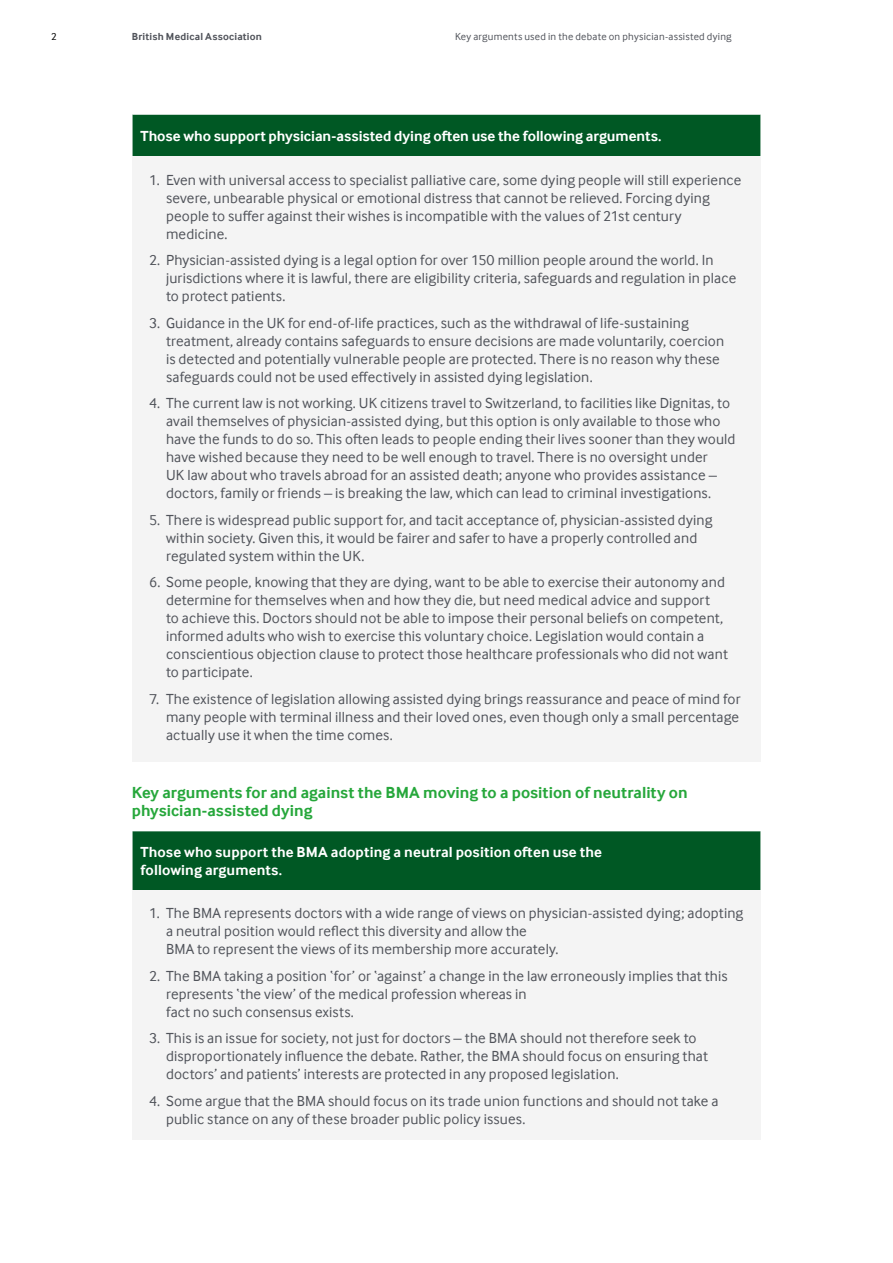
<style>
.page{position:relative;width:893px;height:1263px;background:#fff}
.page>*{position:absolute;margin:0;border:0;box-sizing:border-box;transform-origin:0 0}
.t1{font:700 16.5px/18px "Inter Face";color:#26a73b}
.t2{font:15px/18px "Inter Face";letter-spacing:.01em;color:#50535a}
.t3{font:700 15px/18px "Inter Face";letter-spacing:.005em;color:#fff}
.t4{font:10.5px "Inter Face";letter-spacing:.025em;color:#50535a}
.t5{font:700 10.5px "Inter Face";letter-spacing:.02em;color:#50535a}
.t6{font:10.5px "Inter Face";color:#000}
</style>
<div class="page">
<div style="left:132px;top:114px;width:629px;height:43px;background:#005824"></div>
<div style="left:132px;top:157px;width:629px;height:605px;background:#f4f4f4"></div>
<hr style="left:132px;top:114px;width:629px;height:1px;background:#fff">
<hr style="left:132px;top:114px;width:1px;height:43px;background:#fff">
<div style="left:132px;top:831px;width:629px;height:59px;background:#005824"></div>
<div style="left:132px;top:890px;width:629px;height:250px;background:#f4f4f4"></div>
<hr style="left:132px;top:831px;width:1px;height:59px;background:#fff">
<p class="t6" style="left:51px;top:31px;width:7px">2</p>
<p class="t5" style="left:132px;top:30px;width:132px">British Medical Association</p>
<p class="t4" style="left:455px;top:31px;width:278px">Key arguments used in the debate on physician-assisted dying</p>
<p class="t3" style="left:141px;top:126px;width:522px">Those who support physician-assisted dying often use the following arguments.</p>
<p class="t2" style="left:166px;top:171px;width:577px;text-indent:-17px">1. Even with universal access to specialist palliative care, some dying people will still experience severe, unbearable physical or emotional distress that cannot be relieved. Forcing dying people to suffer against their wishes is incompatible with the values of 21st century medicine.</p>
<p class="t2" style="left:166px;top:251px;width:572px;text-indent:-17px">2. Physician-assisted dying is a legal option for over 150 million people around the world. In jurisdictions where it is lawful, there are eligibility criteria, safeguards and regulation in place to protect patients.</p>
<p class="t2" style="left:166px;top:314px;width:560px;text-indent:-17px">3. Guidance in the UK for end-of-life practices, such as the withdrawal of life-sustaining treatment, already contains safeguards to ensure decisions are made voluntarily, coercion is detected and potentially vulnerable people are protected. There is no reason why these safeguards could not be used effectively in assisted dying legislation.</p>
<p class="t2" style="left:166px;top:394px;width:571px;text-indent:-17px">4. The current law is not working. UK citizens travel to Switzerland, to facilities like Dignitas, to avail themselves of physician-assisted dying, but this option is only available to those who have the funds to do so. This often leads to people ending their lives sooner than they would have wished because they need to be well enough to travel. There is no oversight under<br>UK law about who travels abroad for an assisted death; anyone who provides assistance – doctors, family or friends – is breaking the law, which can lead to criminal investigations.</p>
<p class="t2" style="left:166px;top:511px;width:548px;text-indent:-17px">5. There is widespread public support for, and tacit acceptance of, physician-assisted dying within society. Given this, it would be fairer and safer to have a properly controlled and regulated system within the UK.</p>
<p class="t2" style="left:166px;top:573px;width:563px;text-indent:-17px">6. Some people, knowing that they are dying, want to be able to exercise their autonomy and determine for themselves when and how they die, but need medical advice and support<br>to achieve this. Doctors should not be able to impose their personal beliefs on competent, informed adults who wish to exercise this voluntary choice. Legislation would contain a conscientious objection clause to protect those healthcare professionals who did not want to participate.</p>
<p class="t2" style="left:166px;top:690px;width:576px;text-align:justify;text-indent:-17px">7. The existence of legislation allowing assisted dying brings reassurance and peace of mind for many people with terminal illness and their loved ones, even though only a small percentage actually use it when the time comes.</p>
<p class="t1" style="left:132px;top:783px;width:557px">Key arguments for and against the BMA moving to a position of neutrality on physician-assisted dying</p>
<p class="t3" style="left:141px;top:842px;width:463px">Those who support the BMA adopting a neutral position often use the following arguments.</p>
<p class="t2" style="left:166px;top:904px;width:579px;text-indent:-17px">1. The BMA represents doctors with a wide range of views on physician-assisted dying; adopting a neutral position would reflect this diversity and allow the<br>BMA to represent the views of its membership more accurately.</p>
<p class="t2" style="left:166px;top:967px;width:563px;text-indent:-17px">2. The BMA taking a position ‘for’ or ‘against’ a change in the law erroneously implies that this represents ‘the view’ of the medical profession whereas in<br>fact no such consensus exists.</p>
<p class="t2" style="left:166px;top:1029px;width:543px;text-indent:-17px">3. This is an issue for society, not just for doctors – the BMA should not therefore seek to disproportionately influence the debate. Rather, the BMA should focus on ensuring that doctors’ and patients’ interests are protected in any proposed legislation.</p>
<p class="t2" style="left:166px;top:1092px;width:554px;text-indent:-17px">4. Some argue that the BMA should focus on its trade union functions and should not take a public stance on any of these broader public policy issues.</p>
</div>
